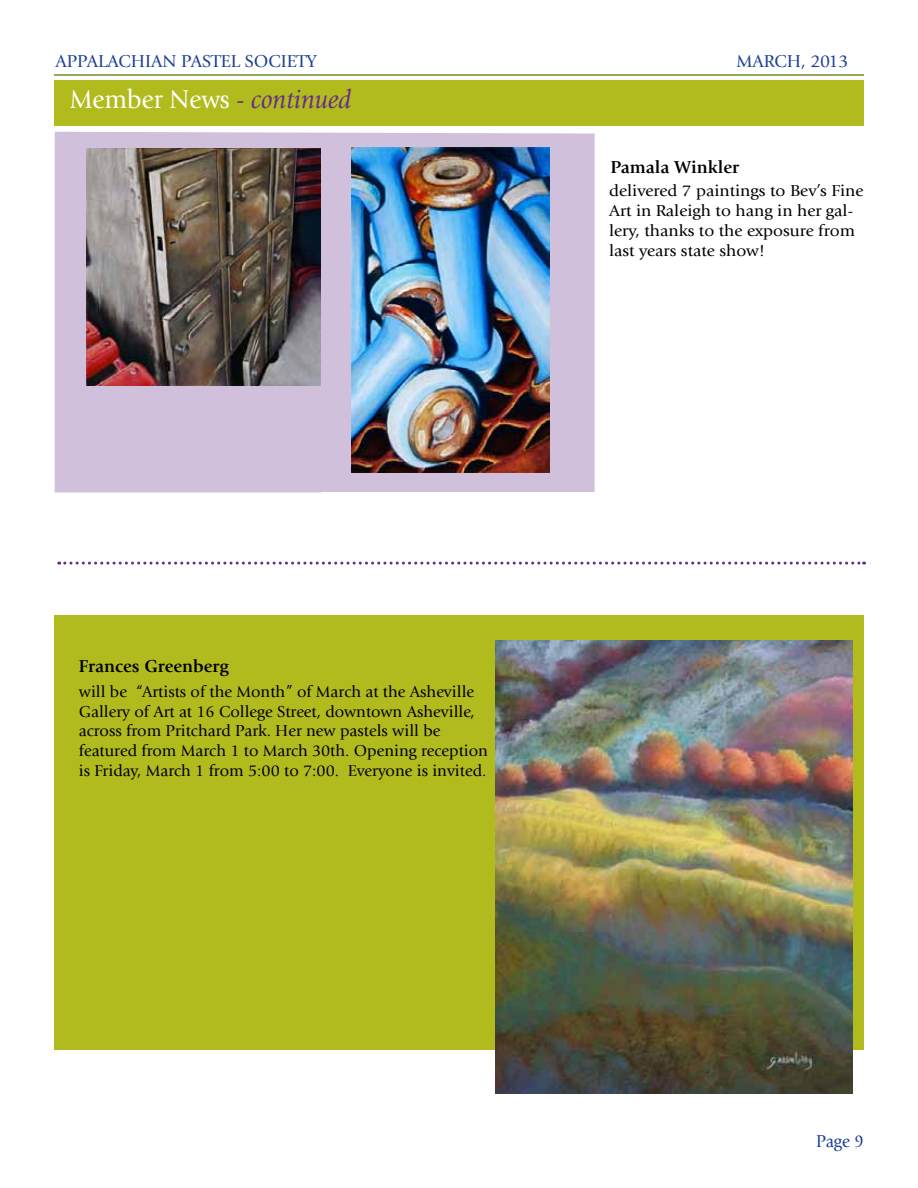
<style>
.page{position:relative;width:918px;height:1188px;background:#fff}
.page>*{position:absolute;margin:0;border:0;box-sizing:border-box;transform-origin:0 0}
.t1{font:27px "Giovanni";color:#fff;scale:.95 1}
.t2{font:18px "Giovanni";color:#1c3f94}
.t3{font:700 18px "Giovanni";color:#000}
.t4{font:18px "Giovanni";color:#1c3f94;scale:.95 1}
.t5{font:16.5px/19.8px "Giovanni";color:#000}
.t6{font:16.5px/19.8px "Giovanni";color:#000;scale:1.05 1}
.s1{color:#652d89}
.s2{font-style:italic;color:#652d89}
</style>
<div class="page">
<div style="left:55px;top:616px;width:809px;height:434px;background:#b2bb1e"></div>
<div style="left:55px;top:132px;width:540px;height:360px;background:#d1c0dc"></div>
<hr style="left:54px;top:74px;width:810px;height:2px;background:#6d8d24">
<div style="left:54px;top:80px;width:810px;height:45px;background:#b2bb1e"></div>
<img style="left:86px;top:149px;width:234px;height:236px">
<img style="left:351px;top:147px;width:198px;height:325px">
<img style="left:495px;top:640px;width:358px;height:454px">
<svg style="left:59px;top:562px;width:806px;height:3px"></svg>
<p class="t2" style="left:56px;top:51px;width:263px">APPALACHIAN PASTEL SOCIETY</p>
<p class="t2" style="left:736px;top:51px;width:114px">MARCH, 2013</p>
<h1 class="t1" style="left:70px;top:84px;width:298px">Member News <span class="s1">-</span> <span class="s2">continued</span></h1>
<p class="t3" style="left:611px;top:157px;width:130px">Pamala Winkler</p>
<p class="t6" style="left:609px;top:181px;width:244px">delivered 7 paintings to Bev’s Fine<br>Art in Raleigh to hang in her gal&shy;lery, thanks to the exposure from last years state show!</p>
<p class="t3" style="left:79px;top:656px;width:151px">Frances Greenberg</p>
<p class="t5" style="left:79px;top:682px;width:411px">will be “Artists of the Month” of March at the Asheville Gallery of Art at 16 College Street, downtown Asheville, across from Pritchard Park. Her new pastels will be featured from March 1 to March 30th. Opening reception is Friday, March 1 from 5:00 to 7:00. Everyone is invited.</p>
<p class="t4" style="left:816px;top:1131px;width:52px">Page 9</p>
</div>
